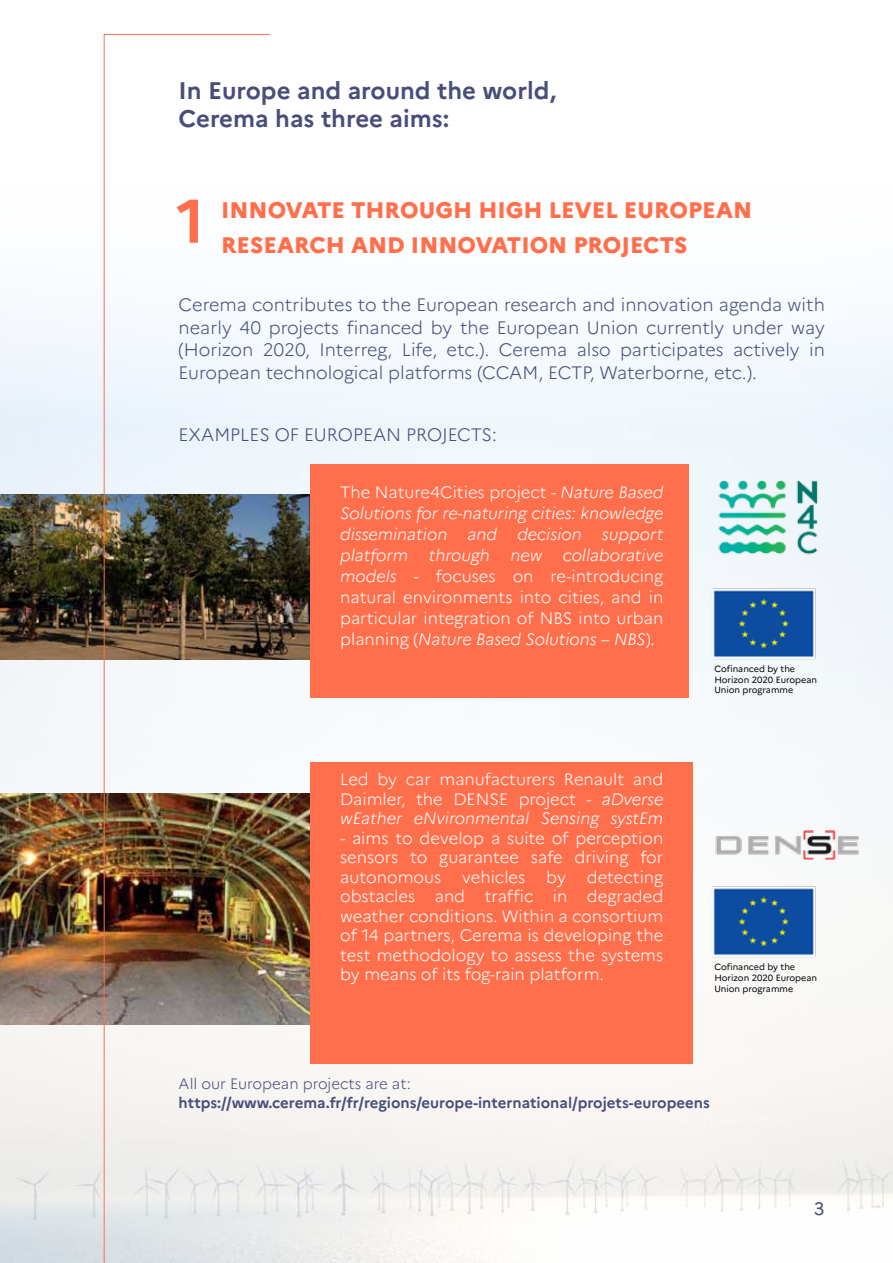
<style>
.page{position:relative;width:893px;height:1263px;background:#fff}
.page>*{position:absolute;margin:0;border:0;box-sizing:border-box;transform-origin:0 0}
.t1{font:700 61.5px "Marianne";color:#ff6f4c}
.t2{font:700 24px/28.5px "Marianne";color:#484d7a}
.t3{font:800 22.5px/34.5px "Marianne";color:#ff6f4c}
.t4{font:300 18px/22.5px "Marianne";color:#484d7a;text-align:justify}
.t5{font:18px "Marianne";color:#484d7a}
.t6{font:300 16.5px/19.5px "Marianne";color:#fff;text-align:justify}
.t7{font:italic 300 16.5px/21px "Marianne";color:#fff;text-align:justify}
.t8{font:700 15px "Marianne";color:#484d7a}
.t9{font:300 15px "Marianne";color:#484d7a}
.t10{font:9px/10.8px "Marianne";color:#000}
.s1{font-style:normal}
.s2{font-style:italic}
</style>
<div class="page">
<img style="left:0;top:154px;width:893px;height:1109px">
<img style="left:0;top:494px;width:310px;height:165px">
<div style="left:310px;top:464px;width:379px;height:233px;background:#ff6f4c"></div>
<img style="left:0;top:793px;width:310px;height:231px">
<div style="left:310px;top:762px;width:383px;height:301px;background:#ff6f4c"></div>
<img style="left:709px;top:470px;width:184px;height:93px">
<img style="left:708px;top:802px;width:170px;height:84px">
<img style="left:710px;top:585px;width:109px;height:77px">
<img style="left:710px;top:883px;width:109px;height:77px">
<hr style="left:104px;top:34px;width:1px;height:1229px;background:#ff6f4c">
<hr style="left:104px;top:34px;width:166px;height:1px;background:#ff6f4c">
<h2 class="t2" style="left:179px;top:76px;width:379px">I n Europe and around the world,<br>Cerema has three aims:</h2>
<h1 class="t1" style="left:176px;top:183px;width:30px">1</h1>
<h3 class="t3" style="left:221px;top:193px;width:533px">INNOVATE THROUGH HIGH LEVEL EUROPEAN<br>RESEARCH AND I NNOVATI ON PROJECTS</h3>
<p class="t4" style="left:179px;top:293px;width:648px">Cerema contributes to the European research and innovation agenda with nearly 40 projects financed by the European Union currently under way (Horizon 2020, Interreg, Life, etc.). Cerema also participates actively in European technological platforms (CCAM, ECTP, Waterborne, etc.).</p>
<p class="t4" style="left:179px;top:423px;width:35px">Examples</p>
<p class="t4" style="left:275px;top:423px;width:90px">of Eu ropea</p>
<p class="t4" style="left:386px;top:423px;width:73px">n projects</p>
<p class="t4" style="left:492px;top:423px;width:6px">:</p>
<p class="t7" style="left:340px;top:482px;width:325px"><span class="s1">The N ature4Cities project -</span> Nature Based Solutions for re-naturing cities: knowledge dissemination and decision support platform</p>
<p class="t6" style="left:340px;top:545px;width:325px;line-height:21px;text-indent:223px"><span class="s2">collaborative models</span> - focuses on re-introducing natural environments into cities, and in particular integration of N BS into urban planning (<span class="s2">Nature Based Solutions – NBS</span>).</p>
<p class="t7" style="left:429px;top:545px;width:63px">through</p>
<p class="t7" style="left:511px;top:545px;width:33px">new</p>
<p class="t6" style="left:340px;top:769px;width:325px">Led by car manufacturers Renault and Daimler, the DEN SE project - <span class="s2">aDverse wEather eNvironmental Sensing systEm</span></p>
<p class="t6" style="left:340px;top:828px;width:325px">- aims to develop a suite of perception sensors to guarantee safe driving for autonomous</p>
<p class="t6" style="left:340px;top:867px;width:325px;text-indent:247px">detecting obstacles and traffic in degraded weather conditions. Within a consortium of 14 partners, Cerema is developing the test methodology to assess the systems by means of its fog-rain platform.</p>
<p class="t6" style="left:462px;top:867px;width:65px">vehicles</p>
<p class="t6" style="left:546px;top:867px;width:21px">by</p>
<p class="t10" style="left:714px;top:663px;width:104px">Cofinanced by the<br>Horizon 2020 European<br>Union programme</p>
<p class="t10" style="left:714px;top:961px;width:104px">Cofinanced by the<br>Horizon 2020 European<br>Union programme</p>
<p class="t9" style="left:179px;top:1075px;width:234px">All our European projects are at:</p>
<p class="t8" style="left:179px;top:1093px;width:533px">https://www.cerema.fr/fr/regions/europe-international/projets-europeens</p>
<p class="t5" style="left:814px;top:1197px;width:12px">3</p>
</div>
